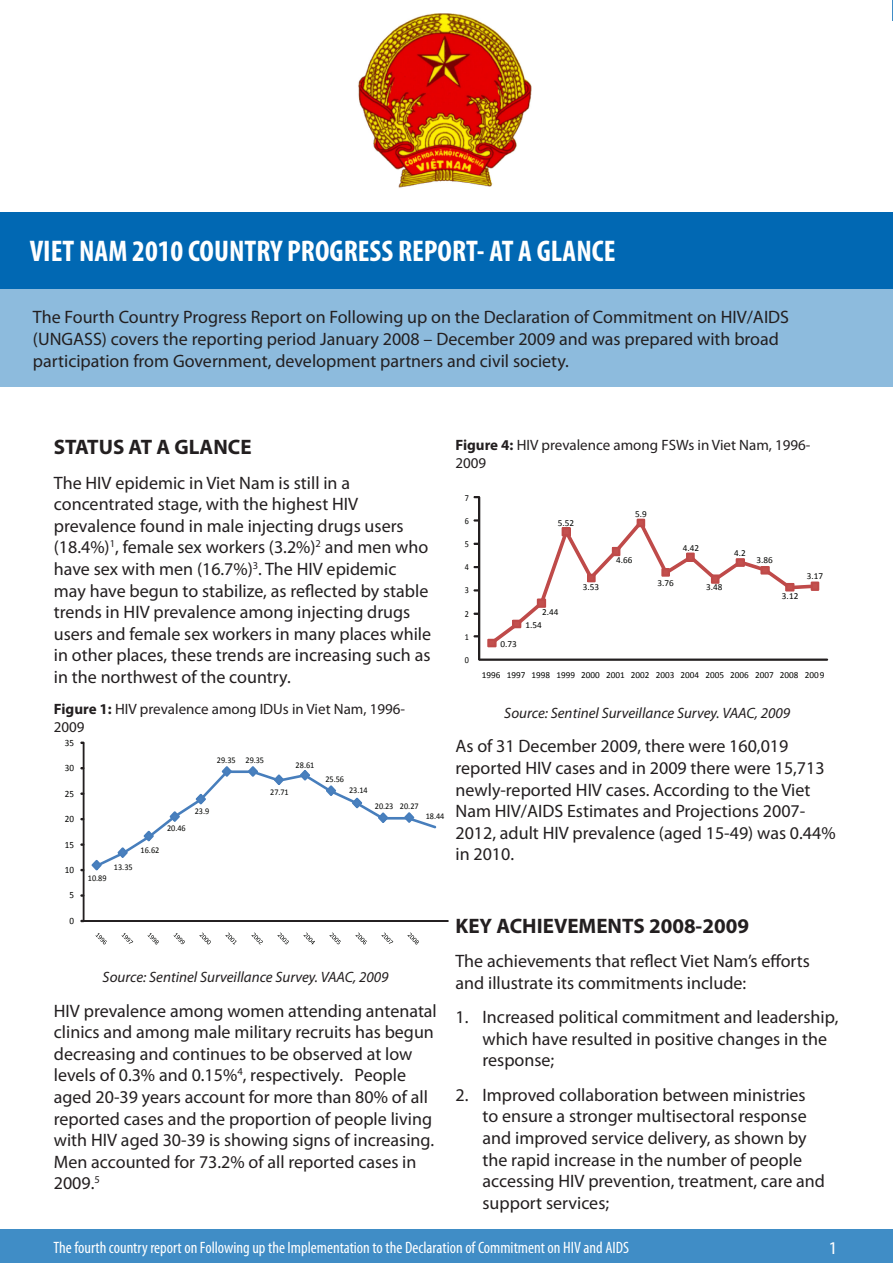
<style>
.page{position:relative;width:893px;height:1263px;background:#fff}
.page>*{position:absolute;margin:0;border:0;box-sizing:border-box;transform-origin:0 0}
.t1{font:700 condensed 30px "Myriad Pro";color:#fff}
.t2{font:700 21px "Myriad Pro";color:#231f20}
.t3{font:18px/21.6px "Myriad Pro";color:#231f20}
.t4{font:18px "Myriad Pro";color:#fff}
.t5{font:condensed 16.5px "Myriad Pro";color:#fff}
.t6{font:15px/18px "Myriad Pro";color:#231f20}
.t7{font:italic 15px "Myriad Pro";color:#231f20}
.t8{font:9.6px "Calibri";color:#040503;scale:.94 1}
.t9{font:9.15px "Calibri";color:#040503}
.t10{font:9.15px "Calibri";color:#040503;scale:.89 1}
.t11{font:8.7px "Calibri";color:#040503;scale:.94 1}
.s1{font-weight:700}
</style>
<div class="page">
<div style="left:0;top:1229px;width:893px;height:34px;background:#408dc6"></div>
<div style="left:0;top:212px;width:893px;height:76px;background:#0168b3"></div>
<div style="left:0;top:288px;width:893px;height:99px;background:#8dbbdd"></div>
<div style="left:83px;top:742px;width:1px;height:179px;border:1px solid #231f20"></div>
<svg style="left:80px;top:894px;width:4px;height:3px"></svg>
<svg style="left:80px;top:843px;width:4px;height:3px"></svg>
<svg style="left:80px;top:792px;width:4px;height:3px"></svg>
<div style="left:83px;top:920px;width:366px;height:2px;border:1px solid #231f20"></div>
<svg style="left:91px;top:766px;width:345px;height:105px"></svg>
<svg style="left:96px;top:933px;width:11px;height:11px"></svg>
<svg style="left:122px;top:933px;width:11px;height:11px"></svg>
<svg style="left:148px;top:933px;width:11px;height:11px"></svg>
<svg style="left:174px;top:933px;width:11px;height:11px"></svg>
<svg style="left:199px;top:933px;width:12px;height:11px"></svg>
<svg style="left:225px;top:933px;width:12px;height:12px"></svg>
<svg style="left:251px;top:933px;width:12px;height:12px"></svg>
<svg style="left:277px;top:933px;width:12px;height:11px"></svg>
<svg style="left:303px;top:933px;width:12px;height:11px"></svg>
<svg style="left:329px;top:933px;width:12px;height:11px"></svg>
<svg style="left:355px;top:933px;width:12px;height:11px"></svg>
<svg style="left:381px;top:933px;width:12px;height:11px"></svg>
<svg style="left:407px;top:933px;width:12px;height:11px"></svg>
<img style="left:358px;top:13px;width:174px;height:175px">
<div style="left:478px;top:496px;width:2px;height:164px;border:1px solid #231f20"></div>
<div style="left:478px;top:658px;width:350px;height:3px;border:1px solid #231f20"></div>
<svg style="left:473px;top:516px;width:347px;height:134px"></svg>
<p class="t1" style="left:30px;top:233px;width:587px">VIET NAM 2010 COUNTRY PROGRESS REPORT- AT A GLANCE</p>
<p class="t3" style="left:33px;top:306px;width:758px">The Fourth Country Progress Report on Following up on the Declaration of Commitment on HIV/AIDS (UNGASS) covers the reporting period January 2008 – December 2009 and was prepared with broad participation from Government, development partners and civil society.</p>
<p class="t2" style="left:54px;top:433px;width:199px">STATUS AT A GLANCE</p>
<p class="t3" style="left:54px;top:471px;width:379px">The HIV epidemic in Viet Nam is still in a concentrated stage, with the highest HIV prevalence found in male injecting drugs users (18.4%)<sup>1</sup>, female sex workers (3.2%)<sup>2</sup> and men who have sex with men (16.7%)<sup>3</sup>. The HIV epidemic may have begun to stabilize, as reflected by stable trends in HIV prevalence among injecting drugs users and female sex workers in many places while in other places, these trends are increasing such as in the northwest of the country.</p>
<p class="t6" style="left:54px;top:699px;width:353px"><span class="s1">Figure 1:</span> HIV prevalence among IDUs in Viet Nam, 1996-<br>2009</p>
<p class="t8" style="left:65px;top:737px;width:11px">35</p>
<p class="t8" style="left:65px;top:762px;width:11px">30</p>
<p class="t8" style="left:65px;top:788px;width:11px">25</p>
<p class="t8" style="left:65px;top:813px;width:11px">20</p>
<p class="t8" style="left:65px;top:838px;width:11px">15</p>
<p class="t8" style="left:65px;top:864px;width:11px">10</p>
<p class="t8" style="left:70px;top:889px;width:6px">5</p>
<p class="t8" style="left:70px;top:914px;width:6px">0</p>
<p class="t11" style="left:88px;top:872px;width:21px">10.89</p>
<p class="t11" style="left:114px;top:861px;width:21px">13.35</p>
<p class="t11" style="left:141px;top:845px;width:21px">16.62</p>
<p class="t11" style="left:167px;top:823px;width:21px">20.46</p>
<p class="t11" style="left:217px;top:754px;width:52px">29.35 29.35</p>
<p class="t11" style="left:296px;top:760px;width:21px">28.61</p>
<p class="t11" style="left:195px;top:806px;width:17px">23.9</p>
<p class="t11" style="left:270px;top:787px;width:21px">27.71</p>
<p class="t11" style="left:325px;top:774px;width:21px">25.56</p>
<p class="t11" style="left:349px;top:784px;width:21px">23.14</p>
<p class="t11" style="left:375px;top:801px;width:48px">20.23 20.27</p>
<p class="t11" style="left:426px;top:810px;width:21px">18.44</p>
<p class="t7" style="left:103px;top:968px;width:287px">Source: Sentinel Surveillance Survey. VAAC, 2009</p>
<p class="t3" style="left:54px;top:999px;width:384px">HIV prevalence among women attending antenatal clinics and among male military recruits has begun decreasing and continues to be observed at low levels of 0.3% and 0.15%<sup>4</sup>, respectively. People aged 20-39 years account for more than 80% of all reported cases and the proportion of people living with HIV aged 30-39 is showing signs of increasing.<br>Men accounted for 73.2% of all reported cases in 2009.<sup>5</sup></p>
<p class="t6" style="left:455px;top:435px;width:357px"><span class="s1">Figure 4:</span> HIV prevalence among FSWs in Viet Nam, 1996-<br>2009</p>
<p class="t10" style="left:465px;top:492px;width:6px">7</p>
<p class="t10" style="left:465px;top:515px;width:6px">6</p>
<p class="t10" style="left:465px;top:538px;width:6px">5</p>
<p class="t10" style="left:465px;top:561px;width:6px">4</p>
<p class="t10" style="left:465px;top:585px;width:6px">3</p>
<p class="t10" style="left:465px;top:608px;width:6px">2</p>
<p class="t10" style="left:465px;top:631px;width:6px">1</p>
<p class="t10" style="left:465px;top:654px;width:6px">0</p>
<p class="t9" style="left:558px;top:517px;width:18px">5.52</p>
<p class="t9" style="left:500px;top:638px;width:18px">0.73</p>
<p class="t9" style="left:542px;top:607px;width:18px">2.44</p>
<p class="t9" style="left:525px;top:619px;width:18px">1.54</p>
<p class="t9" style="left:583px;top:581px;width:18px">3.53</p>
<p class="t9" style="left:635px;top:508px;width:13px">5.9</p>
<p class="t9" style="left:616px;top:554px;width:18px">4.66</p>
<p class="t9" style="left:683px;top:542px;width:18px">4.42</p>
<p class="t9" style="left:657px;top:577px;width:18px">3.76</p>
<p class="t9" style="left:706px;top:581px;width:18px">3.48</p>
<p class="t9" style="left:734px;top:547px;width:13px">4.2</p>
<p class="t9" style="left:756px;top:554px;width:18px">3.86</p>
<p class="t9" style="left:782px;top:590px;width:18px">3.12</p>
<p class="t9" style="left:807px;top:571px;width:18px">3.17</p>
<p class="t9" style="left:482px;top:669px;width:344px">1996 1997 1998 1999 2000 2001 2002 2003 2004 2005 2006 2007 2008 2009</p>
<p class="t7" style="left:504px;top:704px;width:287px">Source: Sentinel Surveillance Survey. VAAC, 2009</p>
<p class="t3" style="left:455px;top:735px;width:382px">As of 31 December 2009, there were 160,019 reported HIV cases and in 2009 there were 15,713 newly-reported HIV cases. According to the Viet Nam HIV/AIDS Estimates and Projections 2007- 2012, adult HIV prevalence (aged 15-49) was 0.44% in 2010.</p>
<p class="t2" style="left:455px;top:912px;width:295px">KEY ACHIEVEMENTS 2008-2009</p>
<p class="t3" style="left:455px;top:950px;width:356px">The achievements that reflect Viet Nam’s efforts and illustrate its commitments include:</p>
<p class="t3" style="left:482px;top:1006px;width:357px;text-indent:-27px">1. Increased political commitment and leadership, which have resulted in positive changes in the response;</p>
<p class="t3" style="left:482px;top:1083px;width:344px;text-indent:-27px">2. Improved collaboration between ministries to ensure a stronger multisectoral response and improved service delivery, as shown by the rapid increase in the number of people accessing HIV prevention, treatment, care and support services;</p>
<p class="t5" style="left:54px;top:1238px;width:577px">The fourth country report on Following up the Implementation to the Declaration of Commitment on HIV and AIDS</p>
<p class="t4" style="left:828px;top:1237px;width:11px">1</p>
</div>
